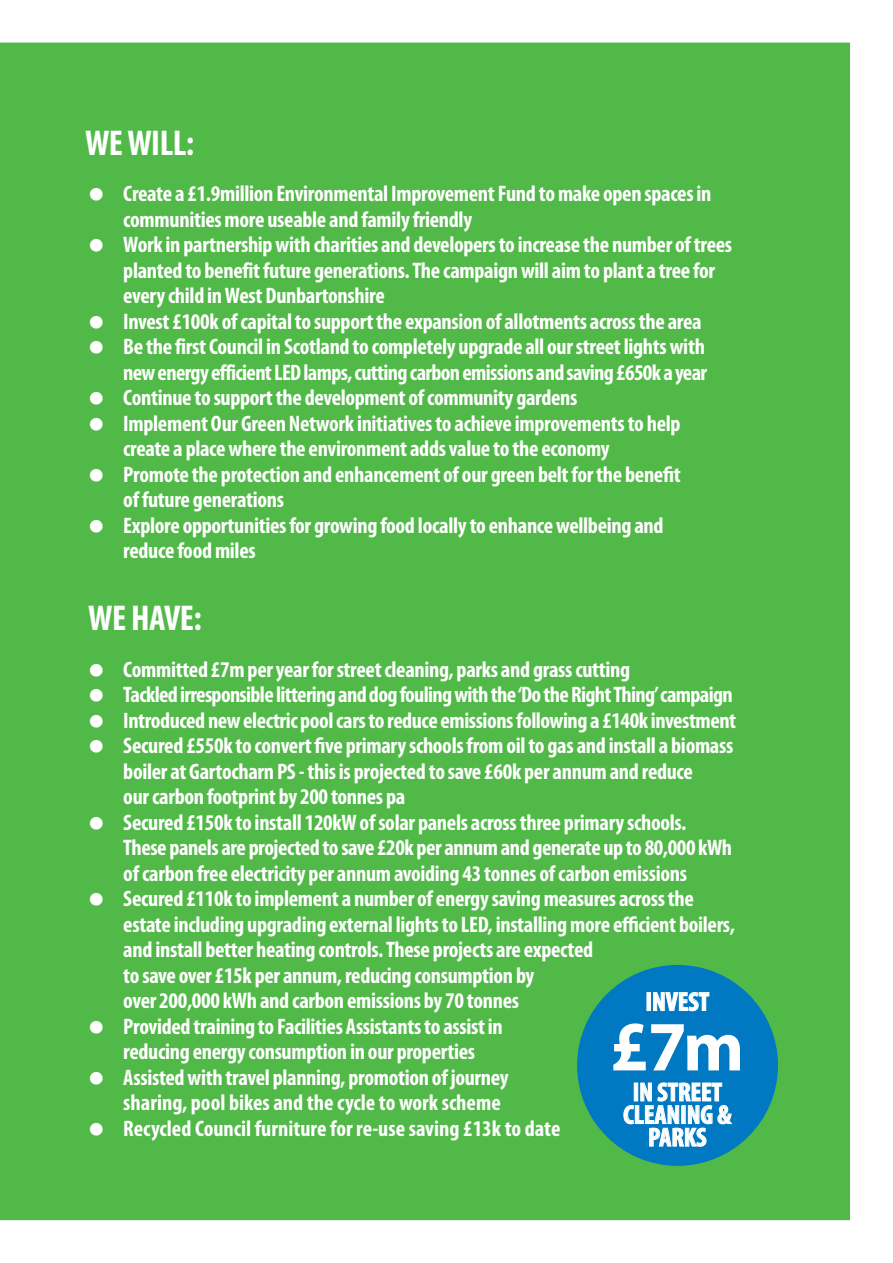
<style>
.page{position:relative;width:893px;height:1263px;background:#fff}
.page>*{position:absolute;margin:0;border:0;box-sizing:border-box;transform-origin:0 0}
.t1{font:700 condensed 36px "Myriad Pro";letter-spacing:-.015em;color:#fff}
.t2{font:700 condensed 26.55px/22.6px "Myriad Pro";color:#fff;text-align:center}
.t3{font:700 condensed 22.5px/25.5px "Myriad Pro";letter-spacing:-.015em;color:#fff}
</style>
<div class="page">
<div style="left:0;top:43px;width:850px;height:1177px;background:#51b948"></div>
<div style="left:577px;top:965px;width:201px;height:201px;background:#0079c2;border-radius:50%"></div>
<div style="left:647px;top:992px;width:4px;height:19px;border:1px solid #fff"></div>
<svg style="left:653px;top:992px;width:56px;height:20px"></svg>
<svg style="left:623px;top:1082px;width:109px;height:109px"></svg>
<svg style="left:613px;top:1023px;width:127px;height:47px"></svg>
<svg style="left:90px;top:188px;width:13px;height:13px"></svg>
<svg style="left:90px;top:239px;width:13px;height:13px"></svg>
<svg style="left:90px;top:315px;width:13px;height:13px"></svg>
<svg style="left:90px;top:341px;width:13px;height:13px"></svg>
<svg style="left:90px;top:392px;width:13px;height:13px"></svg>
<svg style="left:90px;top:417px;width:13px;height:13px"></svg>
<svg style="left:90px;top:468px;width:13px;height:13px"></svg>
<svg style="left:90px;top:519px;width:13px;height:13px"></svg>
<svg style="left:90px;top:663px;width:13px;height:13px"></svg>
<svg style="left:90px;top:689px;width:13px;height:13px"></svg>
<svg style="left:90px;top:714px;width:13px;height:13px"></svg>
<svg style="left:90px;top:740px;width:13px;height:13px"></svg>
<svg style="left:90px;top:816px;width:13px;height:13px"></svg>
<svg style="left:90px;top:893px;width:13px;height:13px"></svg>
<svg style="left:90px;top:1020px;width:13px;height:13px"></svg>
<svg style="left:90px;top:1071px;width:13px;height:13px"></svg>
<svg style="left:90px;top:1122px;width:13px;height:13px"></svg>
<h1 class="t1" style="left:85px;top:130px;width:111px">WEWILL:</h1>
<p class="t3" style="left:123px;top:183px;width:610px">Create a £1.9million Environmental ImprovementFund tomake open spacesin communitiesmore useable and familyfriendly<br>Work in partnershipwith charities and developersto increase the number oftrees planted to benefitfuture generations.The campaignwill aimto plant a tree for everychild inWest Dunbartonshire<br>Invest £100k ofcapitalto supportthe expansion of allotments acrossthe area<br>Be the firstCouncil in Scotland to completely upgrade all ourstreetlightswith newenergyefficientLEDlamps,cuttingcarbonemissionsandsaving£650kayear Continue to supportthe development ofcommunity gardens<br>Implement Our Green Network initiativesto achieve improvementsto help create a placewhere the environment addsvalue to the economy<br>Promote the protection and enhancement of our green beltforthe benefit offuture generations<br>Explore opportunitiesfor growing food locallyto enhancewellbeing and<br>reduce foodmiles</p>
<h1 class="t1" style="left:88px;top:605px;width:115px">WE HAVE:</h1>
<p class="t3" style="left:123px;top:658px;width:614px">Committed £7mperyearforstreetcleaning, parks and grasscutting Tackledirresponsiblelitteringanddogfoulingwiththe‘DotheRightThing’campaign Introduced newelectric poolcarsto reduce emissionsfollowing a £140k investment Secured £550k to convert five primaryschoolsfromoilto gas and install a biomass boiler at Gartocharn PS-thisis projected to save £60k per annumand reduce ourcarbon footprint by 200 tonnes pa<br>Secured £150k to install 120kWofsolar panels acrossthree primaryschools.<br>These panels are projected to save £20k per annumand generate up to 80,000 kWh ofcarbon free electricity per annumavoiding 43 tonnes ofcarbon emissions Secured £110k to implement a number of energysavingmeasures acrossthe estate including upgrading external lightsto LED, installingmore efficient boilers, and install better heating controls.These projects are expected<br>to save over £15k per annum,reducing consumption by<br>over 200,000 kWh and carbon emissions by 70 tonnes<br>Provided training to Facilities Assistantsto assistin<br>reducing energyconsumption in our properties<br>Assistedwith travel planning, promotion ofjourney<br>sharing, pool bikes and the cycle to work scheme<br>Recycled Council furniture for re-use saving £13k to date</p>
<p class="t2" style="left:645px;top:993px;width:65px">INVEST</p>
<p class="t2" style="left:623px;top:1083px;width:110px">IN STREET<br>CLEANING &amp;<br>PARKS</p>
</div>
